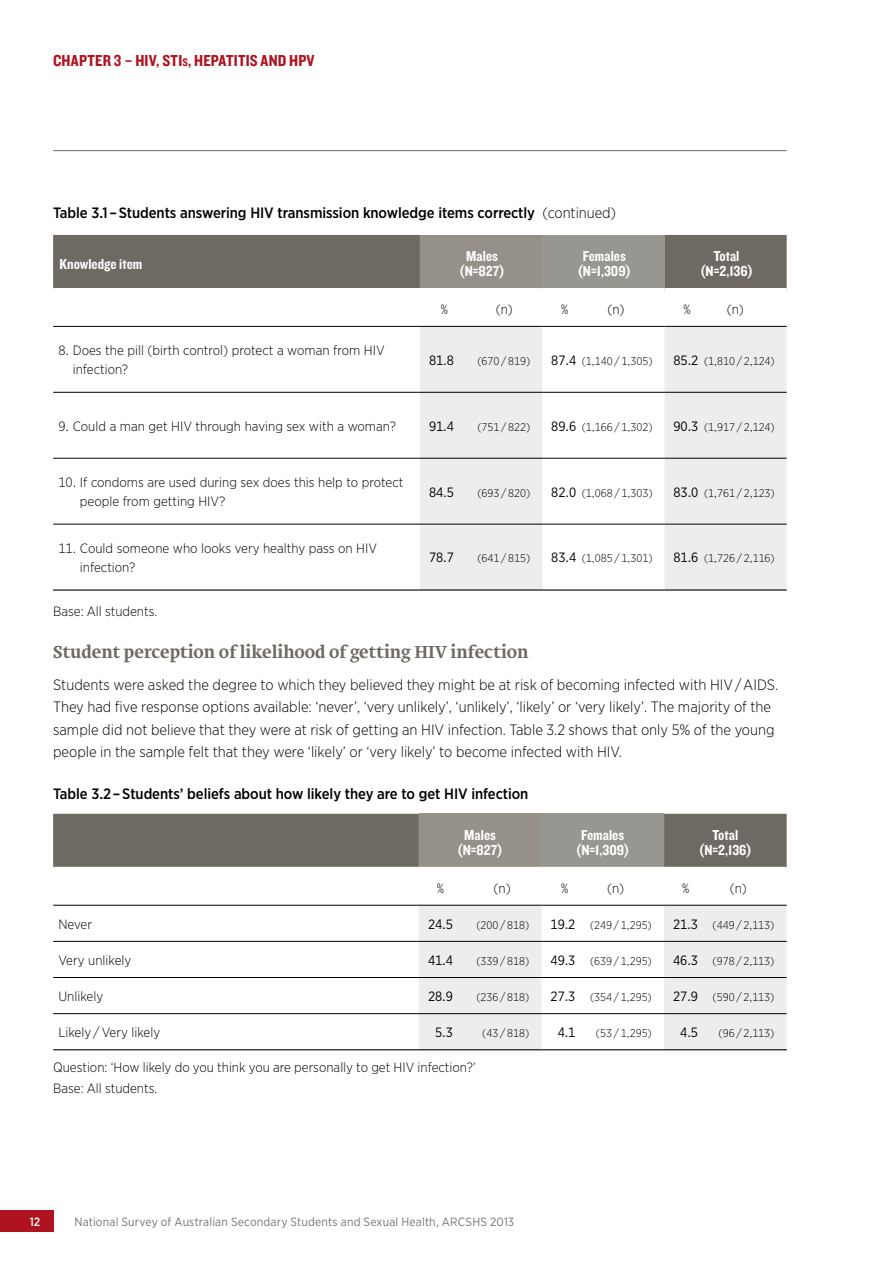
<style>
.page{position:relative;width:893px;height:1263px;background:#fff}
.page>*{position:absolute;margin:0;border:0;box-sizing:border-box;transform-origin:0 0}
.t1{font:500 18px "Brioni Std";color:#6e6962}
.t2{font:16.5px "Knockout 50 Welterweight";letter-spacing:.015em;color:#af131f}
.t3{font:300 15px/22.5px "Gotham Narrow";color:#000}
.t4{font:500 15px "Gotham Narrow";letter-spacing:-.005em;color:#000}
.t5{font:15px/15px "Knockout 50 Welterweight";color:#fff;text-align:center}
.t6{font:300 13.5px/19.5px "Gotham Narrow";color:#000}
.t7{font:13.5px "Gotham Narrow";letter-spacing:-.005em;color:#000}
.t8{font:12px "Gotham Narrow";letter-spacing:.015em;color:#7b756e}
.t9{font:500 12px "Gotham Narrow";color:#fff}
.t10{font:300 11.25px "Gotham Narrow";color:#000}
.s1{font-size:11.55px}
.s2{font-weight:300}
.s3{font-weight:400;font-size:13.5px}
</style>
<div class="page">
<div style="left:0;top:1211px;width:53px;height:21px;background:#af131f"></div>
<hr style="left:53px;top:150px;width:734px;height:1px;background:#6e6962">
<div style="left:53px;top:235px;width:734px;height:53px;background:#6e6962"></div>
<div style="left:420px;top:235px;width:122px;height:55px;background:#96908a"></div>
<div style="left:542px;top:235px;width:122px;height:55px;background:#979691"></div>
<svg style="left:53px;top:391px;width:367px;height:133px"></svg>
<svg style="left:420px;top:327px;width:367px;height:262px;fill:#efedec"></svg>
<hr style="left:53px;top:392px;width:367px;height:1px;background:#000">
<hr style="left:420px;top:392px;width:122px;height:1px;background:#000">
<hr style="left:542px;top:392px;width:122px;height:1px;background:#000">
<hr style="left:53px;top:458px;width:367px;height:1px;background:#000">
<hr style="left:420px;top:458px;width:122px;height:1px;background:#000">
<hr style="left:542px;top:458px;width:122px;height:1px;background:#000">
<hr style="left:53px;top:524px;width:367px;height:1px;background:#000">
<hr style="left:420px;top:524px;width:122px;height:1px;background:#000">
<hr style="left:542px;top:524px;width:122px;height:1px;background:#000">
<hr style="left:664px;top:392px;width:123px;height:1px;background:#000">
<hr style="left:664px;top:458px;width:123px;height:1px;background:#000">
<hr style="left:664px;top:524px;width:123px;height:1px;background:#000">
<hr style="left:53px;top:589px;width:367px;height:2px;background:#000">
<hr style="left:420px;top:589px;width:122px;height:2px;background:#000">
<hr style="left:542px;top:589px;width:122px;height:2px;background:#000">
<hr style="left:664px;top:589px;width:123px;height:2px;background:#000">
<hr style="left:420px;top:288px;width:122px;height:4px;background:#fff">
<hr style="left:542px;top:288px;width:122px;height:4px;background:#fff">
<hr style="left:53px;top:326px;width:367px;height:1px;background:#000">
<hr style="left:420px;top:326px;width:122px;height:1px;background:#000">
<hr style="left:542px;top:326px;width:122px;height:1px;background:#000">
<hr style="left:664px;top:326px;width:123px;height:1px;background:#000">
<div style="left:53px;top:814px;width:734px;height:53px;background:#6e6962"></div>
<div style="left:419px;top:814px;width:122px;height:55px;background:#96908a"></div>
<div style="left:541px;top:814px;width:123px;height:55px;background:#979691"></div>
<svg style="left:53px;top:904px;width:734px;height:111px"></svg>
<svg style="left:419px;top:906px;width:368px;height:143px;fill:#efedec"></svg>
<hr style="left:53px;top:941px;width:366px;height:1px;background:#000">
<hr style="left:419px;top:941px;width:122px;height:1px;background:#000">
<hr style="left:541px;top:941px;width:123px;height:1px;background:#000">
<hr style="left:664px;top:941px;width:123px;height:1px;background:#000">
<hr style="left:53px;top:977px;width:366px;height:1px;background:#000">
<hr style="left:419px;top:977px;width:122px;height:1px;background:#000">
<hr style="left:541px;top:977px;width:123px;height:1px;background:#000">
<hr style="left:664px;top:977px;width:123px;height:1px;background:#000">
<hr style="left:53px;top:1013px;width:366px;height:1px;background:#000">
<hr style="left:419px;top:1013px;width:122px;height:1px;background:#000">
<hr style="left:541px;top:1013px;width:123px;height:1px;background:#000">
<hr style="left:664px;top:1013px;width:123px;height:1px;background:#000">
<hr style="left:53px;top:1049px;width:366px;height:1px;background:#000">
<hr style="left:419px;top:1049px;width:122px;height:1px;background:#000">
<hr style="left:541px;top:1049px;width:123px;height:1px;background:#000">
<hr style="left:664px;top:1049px;width:123px;height:1px;background:#000">
<hr style="left:419px;top:867px;width:122px;height:4px;background:#fff">
<hr style="left:541px;top:867px;width:123px;height:4px;background:#fff">
<hr style="left:53px;top:905px;width:366px;height:1px;background:#000">
<hr style="left:419px;top:905px;width:122px;height:1px;background:#000">
<hr style="left:541px;top:905px;width:123px;height:1px;background:#000">
<hr style="left:664px;top:905px;width:123px;height:1px;background:#000">
<p class="t2" style="left:53px;top:50px;width:263px">CHAPTER 3 – HIV, STI<span class="s1">s</span>, HEPATITIS AND HPV</p>
<p class="t4" style="left:53px;top:203px;width:564px">Table 3.1 – Students answering HIV transmission knowledge items correctly <span class="s2">(continued)</span></p>
<p class="t5" style="left:60px;top:256px;width:84px">Knowledge item</p>
<p class="t5" style="left:459px;top:248px;width:47px">Males (N=827)</p>
<p class="t5" style="left:578px;top:248px;width:55px">Females (N=1,309)</p>
<p class="t5" style="left:700px;top:248px;width:54px">Total (N=2,136)</p>
<p class="t6" style="left:441px;top:299px;width:9px">%</p>
<p class="t6" style="left:496px;top:299px;width:19px">(n)</p>
<p class="t6" style="left:561px;top:299px;width:9px">%</p>
<p class="t6" style="left:607px;top:299px;width:19px">(n)</p>
<p class="t6" style="left:683px;top:299px;width:9px">%</p>
<p class="t6" style="left:727px;top:299px;width:19px">(n)</p>
<p class="t6" style="left:73px;top:340px;width:313px;text-indent:-14px">8. Does the pill (birth control) protect a woman from HIV infection?</p>
<p class="t7" style="left:429px;top:352px;width:26px">81.8</p>
<p class="t10" style="left:477px;top:354px;width:54px">(670 / 819)</p>
<p class="t10" style="left:551px;top:354px;width:103px"><span class="s3">87.4</span> (1,140 / 1,305)</p>
<p class="t10" style="left:673px;top:354px;width:103px"><span class="s3">85.2</span> (1,810 / 2,124)</p>
<p class="t6" style="left:58px;top:416px;width:339px">9. Could a man get HIV through having sex with a woman?</p>
<p class="t7" style="left:429px;top:417px;width:26px">91.4</p>
<p class="t10" style="left:477px;top:420px;width:54px">(751 / 822)</p>
<p class="t10" style="left:551px;top:420px;width:103px"><span class="s3">89.6</span> (1,166 / 1,302)</p>
<p class="t10" style="left:673px;top:420px;width:103px"><span class="s3">90.3</span> (1,917 / 2,124)</p>
<p class="t6" style="left:80px;top:472px;width:325px;text-indent:-21px">10. If condoms are used during sex does this help to protect people from getting HIV?</p>
<p class="t7" style="left:429px;top:483px;width:26px">84.5</p>
<p class="t10" style="left:477px;top:486px;width:54px">(693 / 820)</p>
<p class="t10" style="left:551px;top:486px;width:103px"><span class="s3">82.0</span> (1,068 / 1,303)</p>
<p class="t10" style="left:673px;top:486px;width:103px"><span class="s3">83.0</span> (1,761 / 2,123)</p>
<p class="t6" style="left:80px;top:538px;width:299px;text-indent:-21px">11. Could someone who looks very healthy pass on HIV infection?</p>
<p class="t7" style="left:429px;top:549px;width:26px">78.7</p>
<p class="t10" style="left:477px;top:552px;width:54px">(641 / 815)</p>
<p class="t10" style="left:551px;top:552px;width:103px"><span class="s3">83.4</span> (1,085 / 1,301)</p>
<p class="t10" style="left:673px;top:552px;width:103px"><span class="s3">81.6</span> (1,726 / 2,116)</p>
<p class="t6" style="left:53px;top:601px;width:106px">Base: All students.</p>
<h1 class="t1" style="left:53px;top:640px;width:477px">Student perception of likelihood of getting HIV infection</h1>
<p class="t3" style="left:53px;top:673px;width:726px">Students were asked the degree to which they believed they might be at risk of becoming infected with HIV / AIDS.<br>They had five response options available: ‘never’, ‘very unlikely’, ‘unlikely’, ‘likely’ or ‘very likely’. The majority of the sample did not believe that they were at risk of getting an HIV infection. Table 3.2 shows that only 5% of the young people in the sample felt that they were ‘likely’ or ‘very likely’ to become infected with HIV.</p>
<p class="t4" style="left:53px;top:784px;width:477px">Table 3.2 – Students’ beliefs about how likely they are to get HIV infection</p>
<p class="t5" style="left:457px;top:827px;width:47px">Males (N=827)</p>
<p class="t5" style="left:576px;top:827px;width:55px">Females (N=1,309)</p>
<p class="t5" style="left:699px;top:827px;width:54px">Total (N=2,136)</p>
<p class="t6" style="left:437px;top:878px;width:9px">%</p>
<p class="t6" style="left:494px;top:878px;width:19px">(n)</p>
<p class="t6" style="left:561px;top:878px;width:9px">%</p>
<p class="t6" style="left:607px;top:878px;width:19px">(n)</p>
<p class="t6" style="left:682px;top:878px;width:9px">%</p>
<p class="t6" style="left:730px;top:878px;width:19px">(n)</p>
<p class="t6" style="left:58px;top:914px;width:35px">Never</p>
<p class="t7" style="left:428px;top:915px;width:26px">24.5</p>
<p class="t10" style="left:476px;top:918px;width:54px">(200 / 818)</p>
<p class="t10" style="left:551px;top:918px;width:103px"><span class="s3">19.2</span> (249 / 1,295)</p>
<p class="t10" style="left:673px;top:918px;width:103px"><span class="s3">21.3</span> (449 / 2,113)</p>
<p class="t6" style="left:58px;top:950px;width:74px">Very unlikely</p>
<p class="t7" style="left:428px;top:952px;width:26px">41.4</p>
<p class="t10" style="left:476px;top:954px;width:54px">(339 / 818)</p>
<p class="t10" style="left:551px;top:954px;width:103px"><span class="s3">49.3</span> (639 / 1,295)</p>
<p class="t10" style="left:673px;top:954px;width:103px"><span class="s3">46.3</span> (978 / 2,113)</p>
<p class="t6" style="left:58px;top:986px;width:46px">Unlikely</p>
<p class="t7" style="left:428px;top:988px;width:26px">28.9</p>
<p class="t10" style="left:476px;top:990px;width:54px">(236 / 818)</p>
<p class="t10" style="left:551px;top:990px;width:103px"><span class="s3">27.3</span> (354 / 1,295)</p>
<p class="t10" style="left:673px;top:990px;width:103px"><span class="s3">27.9</span> (590 / 2,113)</p>
<p class="t6" style="left:58px;top:1022px;width:103px">Likely / Very likely</p>
<p class="t7" style="left:435px;top:1024px;width:19px">5.3</p>
<p class="t10" style="left:482px;top:1026px;width:48px">(43 / 818)</p>
<p class="t7" style="left:558px;top:1024px;width:19px">4.1</p>
<p class="t10" style="left:596px;top:1026px;width:57px">(53 / 1,295)</p>
<p class="t7" style="left:680px;top:1024px;width:19px">4.5</p>
<p class="t10" style="left:719px;top:1026px;width:57px">(96 / 2,113)</p>
<p class="t6" style="left:53px;top:1056px;width:424px;line-height:21px">Question: ‘How likely do you think you are personally to get HIV infection?’<br>Base: All students.</p>
<p class="t9" style="left:30px;top:1214px;width:12px">12</p>
<p class="t8" style="left:74px;top:1214px;width:441px">National Survey of Australian Secondary Students and Sexual Health, ARCSHS 2013</p>
</div>
